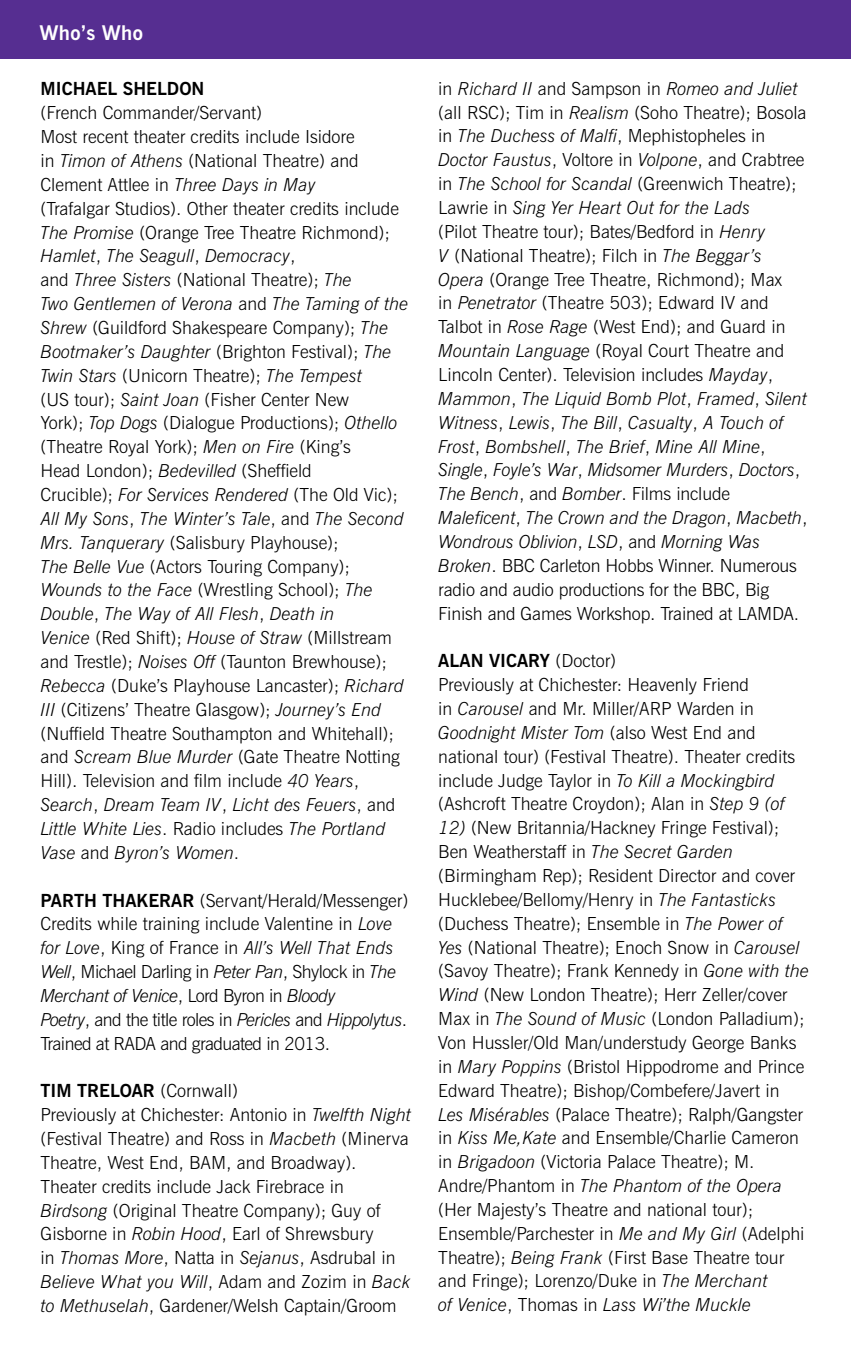
<style>
.page{position:relative;width:851px;height:1357px;background:#fff}
.page>*{position:absolute;margin:0;border:0;box-sizing:border-box;transform-origin:0 0}
.t1{font:700 20.25px "News Gothic BT";letter-spacing:.01em;color:#fff}
.t2{font:300 18px/23.8px "News Gothic BT";color:#000}
.t3{font:700 18px "News Gothic BT";color:#000}
.s1{font-style:italic}
.s2{font-weight:700}
</style>
<div class="page">
<div style="left:0;top:0;width:850px;height:59px;background:#562e91"></div>
<p class="t1" style="left:40px;top:20px;width:105px">Who’s Who</p>
<p class="t3" style="left:40px;top:78px;width:165px">MICHAEL SHELDON</p>
<p class="t2" style="left:40px;top:101px;width:369px">(French Commander/Servant)<br>Most recent theater credits include Isidore<br>in <span class="s1">Timon of Athens</span> (National Theatre) and Clement Attlee in <span class="s1">Three Days in May<br></span>(Trafalgar Studios). Other theater credits include <span class="s1">The Promise</span> (Orange Tree Theatre Richmond); <span class="s1">Hamlet</span>, <span class="s1">The Seagull</span>, <span class="s1">Democracy</span>,<br>and <span class="s1">Three Sisters</span> (National Theatre); <span class="s1">The<br>Two Gentlemen of Verona</span> and <span class="s1">The Taming of the Shrew</span> (Guildford Shakespeare Company); <span class="s1">The Bootmaker’s Daughter</span> (Brighton Festival); <span class="s1">The Twin Stars</span> (Unicorn Theatre); <span class="s1">The Tempest<br></span>(US tour); <span class="s1">Saint Joan</span> (Fisher Center New<br>York); <span class="s1">Top Dogs</span> (Dialogue Productions); <span class="s1">Othello </span>(Theatre Royal York); <span class="s1">Men on Fire</span> (King’s<br>Head London); <span class="s1">Bedevilled</span> (Sheffield<br>Crucible); <span class="s1">For Services Rendered</span> (The Old Vic); <span class="s1">All My Sons</span>, <span class="s1">The Winter’s Tale</span>, and <span class="s1">The Second Mrs. Tanquerary</span> (Salisbury Playhouse);<br><span class="s1">The Belle Vue</span> (Actors Touring Company); <span class="s1">Wounds to the Face</span> (Wrestling School); <span class="s1">The Double</span>, <span class="s1">The Way of All Flesh</span>, <span class="s1">Death in<br>Venice</span> (Red Shift); <span class="s1">House of Straw</span> (Millstream and Trestle); <span class="s1">Noises Off</span> (Taunton Brewhouse); <span class="s1">Rebecca</span> (Duke’s Playhouse Lancaster); <span class="s1">Richard III</span> (Citizens’ Theatre Glasgow); <span class="s1">Journey’s End </span>(Nuffield Theatre Southampton and Whitehall); and <span class="s1">Scream Blue Murder</span> (Gate Theatre Notting Hill). Television and film include <span class="s1">40 Years</span>, <span class="s1">Search</span>, <span class="s1">Dream Team IV</span>, <span class="s1">Licht des Feuers</span>, and <span class="s1">Little White Lies</span>. Radio includes <span class="s1">The Portland Vase</span> and <span class="s1">Byron’s Women</span>.</p>
<p class="t2" style="left:40px;top:888px;width:369px"><span class="s2">PARTH THAKERAR</span> (Servant/Herald/Messenger)<br>Credits while training include Valentine in <span class="s1">Love for Love</span>, King of France in <span class="s1">All’s Well That Ends Well</span>, Michael Darling in <span class="s1">Peter Pan</span>, Shylock in <span class="s1">The Merchant of Venice</span>, Lord Byron in <span class="s1">Bloody<br>Poetry</span>, and the title roles in <span class="s1">Pericles</span> and <span class="s1">Hippolytus</span>.<br>Trained at RADA and graduated in 2013.</p>
<p class="t2" style="left:40px;top:1079px;width:372px"><span class="s2">TIM TRELOAR</span> (Cornwall)<br>Previously at Chichester: Antonio in <span class="s1">Twelfth Night </span>(Festival Theatre) and Ross in <span class="s1">Macbeth</span> (Minerva Theatre, West End, BAM, and Broadway).<br>Theater credits include Jack Firebrace in <span class="s1">Birdsong</span> (Original Theatre Company); Guy of Gisborne in <span class="s1">Robin Hood</span>, Earl of Shrewsbury<br>in <span class="s1">Thomas More</span>, Natta in <span class="s1">Sejanus</span>, Asdrubal in <span class="s1">Believe What you Will</span>, Adam and Zozim in <span class="s1">Back to Methuselah</span>, Gardener/Welsh Captain/Groom</p>
<p class="t2" style="left:438px;top:76px;width:370px">in <span class="s1">Richard II</span> and Sampson in <span class="s1">Romeo and Juliet </span>(all RSC); Tim in <span class="s1">Realism</span> (Soho Theatre); Bosola in <span class="s1">The Duchess of Malfi</span>, Mephistopheles in <span class="s1">Doctor Faustus</span>, Voltore in <span class="s1">Volpone</span>, and Crabtree in <span class="s1">The School for Scandal</span> (Greenwich Theatre); Lawrie in <span class="s1">Sing Yer Heart Out for the Lads<br></span>(Pilot Theatre tour); Bates/Bedford in <span class="s1">Henry<br>V</span> (National Theatre); Filch in <span class="s1">The Beggar’s Opera</span> (Orange Tree Theatre, Richmond); Max<br>in <span class="s1">Penetrator</span> (Theatre 503); Edward IV and Talbot in <span class="s1">Rose Rage</span> (West End); and Guard in <span class="s1">Mountain Language</span> (Royal Court Theatre and Lincoln Center). Television includes <span class="s1">Mayday</span>, <span class="s1">Mammon</span>, <span class="s1">The Liquid Bomb Plot</span>, <span class="s1">Framed</span>, <span class="s1">Silent Witness</span>, <span class="s1">Lewis</span>, <span class="s1">The Bill</span>, <span class="s1">Casualty</span>, <span class="s1">A Touch of Frost</span>, <span class="s1">Bombshell</span>, <span class="s1">The Brief</span>, <span class="s1">Mine All Mine</span>, <span class="s1">Single</span>, <span class="s1">Foyle’s War</span>, <span class="s1">Midsomer Murders</span>, <span class="s1">Doctors</span>, <span class="s1">The Bench</span>, and <span class="s1">Bomber</span>. Films include <span class="s1">Maleficent</span>, <span class="s1">The Crown and the Dragon</span>, <span class="s1">Macbeth</span>, <span class="s1">Wondrous Oblivion</span>, <span class="s1">LSD</span>, and <span class="s1">Morning Was Broken</span>. BBC Carleton Hobbs Winner. Numerous radio and audio productions for the BBC, Big Finish and Games Workshop. Trained at LAMDA.</p>
<p class="t2" style="left:438px;top:649px;width:358px"><span class="s2">ALAN VICARY</span> (Doctor)<br>Previously at Chichester: Heavenly Friend<br>in <span class="s1">Carousel</span> and Mr. Miller/ARP Warden in <span class="s1">Goodnight Mister Tom</span> (also West End and national tour) (Festival Theatre). Theater credits include Judge Taylor in <span class="s1">To Kill a Mockingbird </span>(Ashcroft Theatre Croydon); Alan in <span class="s1">Step 9 (of</span></p>
<p class="t2" style="left:438px;top:816px;width:372px"><span class="s1">12)</span> (New Britannia/Hackney Fringe Festival); Ben Weatherstaff in <span class="s1">The Secret Garden </span>(Birmingham Rep); Resident Director and cover Hucklebee/Bellomy/Henry in <span class="s1">The Fantasticks </span>(Duchess Theatre); Ensemble in <span class="s1">The Power of Yes</span> (National Theatre); Enoch Snow in <span class="s1">Carousel </span>(Savoy Theatre); Frank Kennedy in <span class="s1">Gone with the Wind</span> (New London Theatre); Herr Zeller/cover Max in <span class="s1">The Sound of Music</span> (London Palladium); Von Hussler/Old Man/understudy George Banks in <span class="s1">Mary Poppins</span> (Bristol Hippodrome and Prince Edward Theatre); Bishop/Combefere/Javert in <span class="s1">Les Misérables</span> (Palace Theatre); Ralph/Gangster in <span class="s1">Kiss Me,Kate</span> and Ensemble/Charlie Cameron in <span class="s1">Brigadoon</span> (Victoria Palace Theatre); M.<br>Andre/Phantom in <span class="s1">The Phantom of the Opera </span>(Her Majesty’s Theatre and national tour); Ensemble/Parchester in <span class="s1">Me and My Girl</span> (Adelphi Theatre); <span class="s1">Being Frank</span> (First Base Theatre tour and Fringe); Lorenzo/Duke in <span class="s1">The Merchant<br>of Venice</span>, Thomas in <span class="s1">Lass Wi’the Muckle</span></p>
</div>
